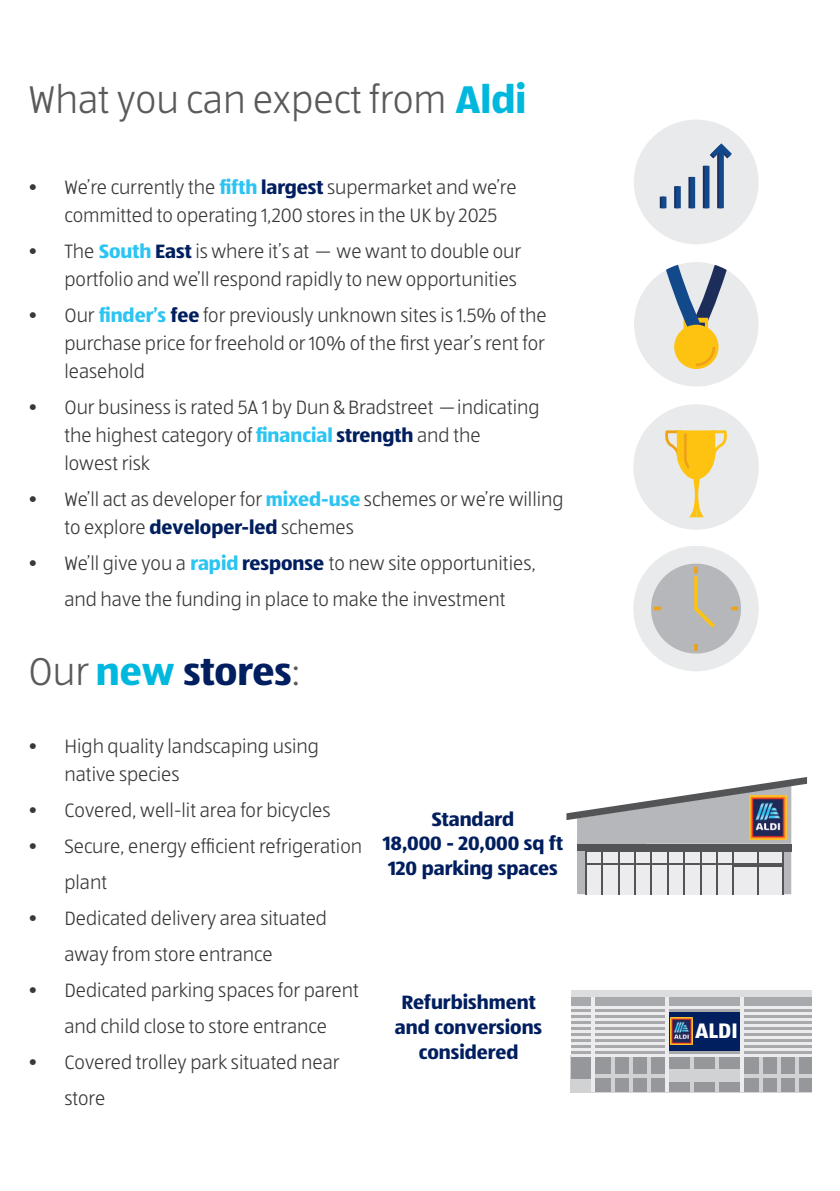
<style>
.page{position:relative;width:840px;height:1191px;background:#fff}
.page>*{position:absolute;margin:0;border:0;box-sizing:border-box;transform-origin:0 0}
.t1{font:40px "ALDISUED Light";color:#5a5a5d}
.t2{font:40px "ALDISUED Bold";color:#011e5f}
.t3{font:21.8px "ALDISUED Bold";color:#fff}
.t4{font:20px/28px "ALDISUED Light";color:#383839}
.t5{font:20px/24.8px "ALDISUED Bold";color:#011e5f;text-align:center}
.s1{font-family:"ALDISUED Bold";color:#00b8de}
.s2{font-family:"ALDISUED Bold";color:#2bc4f3}
.s3{font-family:"ALDISUED Bold";color:#011e5f}
.s4{font-family:"ALDISUED Light";color:#5a5a5d}
.s5{color:#00b8de}
</style>
<div class="page">
<div style="left:578px;top:847px;width:212px;height:47px;background:#ececee"></div>
<svg style="left:566px;top:777px;width:240px;height:66px"></svg>
<img style="left:748px;top:795px;width:37px;height:44px">
<div style="left:783px;top:851px;width:7px;height:43px;background:#b6b7bb"></div>
<div style="left:576px;top:839px;width:69px;height:12px;background:#b6b7bb"></div>
<hr style="left:584px;top:863px;width:199px;height:1px;background:#525455">
<hr style="left:781px;top:851px;width:2px;height:43px;background:#525455">
<div style="left:576px;top:843px;width:214px;height:8px;background:#525455"></div>
<div style="left:576px;top:851px;width:8px;height:43px;background:#b6b7bb"></div>
<hr style="left:584px;top:851px;width:2px;height:43px;background:#525455">
<hr style="left:699px;top:851px;width:2px;height:43px;background:#525455">
<hr style="left:682px;top:851px;width:2px;height:43px;background:#525455">
<hr style="left:666px;top:851px;width:2px;height:43px;background:#525455">
<hr style="left:650px;top:851px;width:2px;height:43px;background:#525455">
<hr style="left:633px;top:851px;width:2px;height:43px;background:#525455">
<hr style="left:617px;top:851px;width:2px;height:43px;background:#525455">
<hr style="left:600px;top:851px;width:2px;height:43px;background:#525455">
<hr style="left:732px;top:851px;width:2px;height:43px;background:#525455">
<hr style="left:715px;top:851px;width:2px;height:43px;background:#525455">
<hr style="left:733px;top:863px;width:49px;height:3px;background:#525455">
<hr style="left:756px;top:851px;width:2px;height:43px;background:#525455">
<svg style="left:634px;top:120px;width:124px;height:124px"></svg>
<div style="left:633px;top:404px;width:125px;height:125px;background:#e9eaeb;border-radius:50%"></div>
<svg style="left:665px;top:430px;width:62px;height:87px"></svg>
<svg style="left:634px;top:262px;width:124px;height:124px"></svg>
<div style="left:570px;top:995px;width:241px;height:97px;background:linear-gradient(to right,#abacb0,#a7a8ac)"></div>
<svg style="left:570px;top:1056px;width:241px;height:36px;background:#9fa0a3"></svg>
<hr style="left:570px;top:1006px;width:241px;height:2px;background:#ececee">
<hr style="left:570px;top:1018px;width:241px;height:2px;background:#ececee">
<hr style="left:570px;top:1012px;width:241px;height:2px;background:#ececee">
<hr style="left:570px;top:1024px;width:241px;height:2px;background:#ececee">
<hr style="left:570px;top:1042px;width:241px;height:2px;background:#ececee">
<hr style="left:570px;top:1048px;width:241px;height:2px;background:#ececee">
<hr style="left:570px;top:1030px;width:241px;height:2px;background:#ececee">
<hr style="left:570px;top:1036px;width:241px;height:2px;background:#ececee">
<div style="left:666px;top:1012px;width:75px;height:39px;background:#011e5f"></div>
<img style="left:670px;top:1017px;width:22px;height:27px">
<div style="left:667px;top:1069px;width:74px;height:12px;background:#d1d2d4"></div>
<hr style="left:690px;top:1055px;width:3px;height:37px;background:#d1d2d4">
<hr style="left:714px;top:1055px;width:3px;height:37px;background:#d1d2d4">
<div style="left:570px;top:1079px;width:22px;height:13px;background:#d1d2d4"></div>
<hr style="left:592px;top:1074px;width:219px;height:3px;background:#d1d2d4">
<hr style="left:610px;top:1055px;width:3px;height:37px;background:#d1d2d4">
<hr style="left:628px;top:1055px;width:3px;height:37px;background:#d1d2d4">
<svg style="left:646px;top:1056px;width:4px;height:36px"></svg>
<hr style="left:759px;top:1055px;width:3px;height:37px;background:#d1d2d4">
<hr style="left:777px;top:1055px;width:3px;height:37px;background:#d1d2d4">
<hr style="left:795px;top:1055px;width:3px;height:37px;background:#d1d2d4">
<hr style="left:570px;top:1054px;width:241px;height:2px;background:#ececee">
<hr style="left:665px;top:996px;width:3px;height:96px;background:#ececee">
<svg style="left:739px;top:997px;width:4px;height:95px"></svg>
<hr style="left:590px;top:996px;width:3px;height:96px;background:#ececee">
<div style="left:570px;top:990px;width:241px;height:7px;background:#dcdddf"></div>
<div style="left:633px;top:546px;width:125px;height:125px;background:#e9eaeb;border-radius:50%"></div>
<div style="left:650px;top:563px;width:90px;height:90px;background:#b6b7bb;border-radius:50%"></div>
<svg style="left:694px;top:567px;width:23px;height:61px"></svg>
<svg style="left:694px;top:644px;width:3px;height:7px"></svg>
<svg style="left:731px;top:606px;width:6px;height:4px"></svg>
<svg style="left:654px;top:606px;width:6px;height:4px"></svg>
<p class="t1" style="left:28px;top:76px;width:499px">What you can expect from <span class="s1">Aldi</span></p>
<p class="t4" style="left:64px;top:173px;width:453px;text-indent:-36px">• We’re currently the <span class="s2">fifth</span> <span class="s3">largest</span> supermarket and we’re committed to operating 1,200 stores in the UK by 2025</p>
<p class="t4" style="left:28px;top:237px;width:494px;text-align:right">• The <span class="s2">South</span> <span class="s3">East</span> is where it’s at — we want to double our portfolio and we’ll respond rapidly to new opportunities</p>
<p class="t4" style="left:64px;top:301px;width:483px;text-align:justify;text-indent:-36px">• Our <span class="s2">finder’s</span> <span class="s3">fee</span> for previously unknown sites is 1.5% of the purchase price for freehold or 10% of the first year’s rent for leasehold</p>
<p class="t4" style="left:64px;top:393px;width:476px;text-indent:-36px">• Our business is rated 5A 1 by Dun &amp; Bradstreet —indicating the highest category of <span class="s2">financial</span> <span class="s3">strength</span> and the<br>lowest risk</p>
<p class="t4" style="left:64px;top:485px;width:500px;text-indent:-36px">• We’ll act as developer for <span class="s2">mixed-use</span> schemes or we’re willing to explore <span class="s3">developer-led</span> schemes</p>
<p class="t4" style="left:28px;top:545px;width:508px;line-height:36px;text-align:center">• We’ll give you a <span class="s2">rapid</span> <span class="s3">response</span> to new site opportunities, and have the funding in place to make the investment</p>
<p class="t2" style="left:28px;top:646px;width:273px"><span class="s4">Our</span> <span class="s5">new</span> stores<span class="s4">:</span></p>
<p class="t4" style="left:64px;top:731px;width:256px;text-indent:-36px">• High quality landscaping using native species</p>
<p class="t4" style="left:28px;top:795px;width:303px">• Covered, well-lit area for bicycles</p>
<p class="t4" style="left:64px;top:827px;width:299px;line-height:36px;text-indent:-36px">• Secure, energy efficient refrigeration plant</p>
<p class="t4" style="left:64px;top:899px;width:264px;line-height:36px;text-indent:-36px">• Dedicated delivery area situated away from store entrance</p>
<p class="t4" style="left:28px;top:971px;width:332px;line-height:36px;text-align:center">• Dedicated parking spaces for parent and child close to store entrance</p>
<p class="t4" style="left:64px;top:1043px;width:276px;line-height:36px;text-indent:-36px">• Covered trolley park situated near store</p>
<p class="t5" style="left:431px;top:805px;width:84px">Standard</p>
<p class="t5" style="left:382px;top:830px;width:182px">18,000 - 20,000 sq ft</p>
<p class="t5" style="left:388px;top:855px;width:171px">120 parking spaces</p>
<p class="t5" style="left:394px;top:989px;width:149px">Refurbishment and conversions considered</p>
<p class="t3" style="left:694px;top:1017px;width:44px">ALDI</p>
</div>
